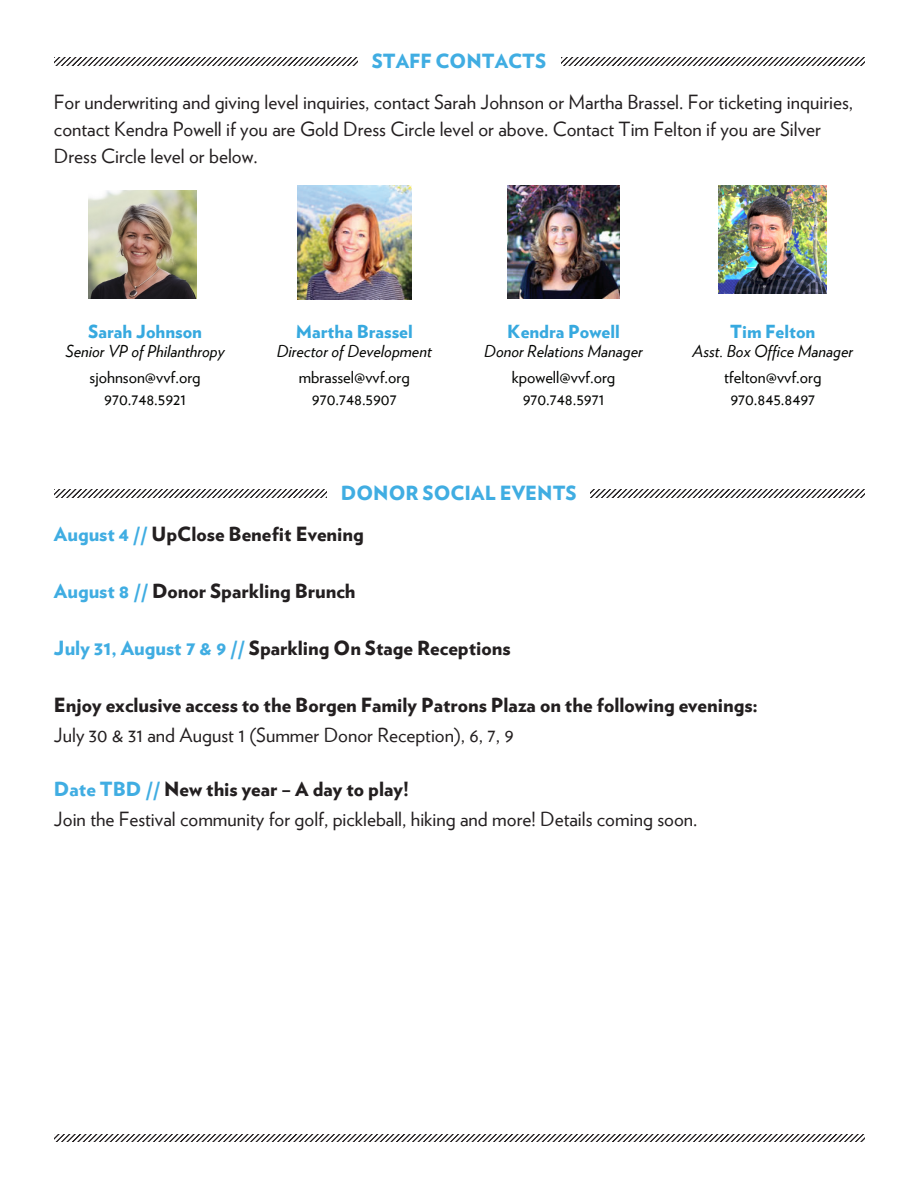
<style>
.page{position:relative;width:918px;height:1188px;background:#fff}
.page>*{position:absolute;margin:0;border:0;box-sizing:border-box;transform-origin:0 0}
.t1{font:19.5px/27px "Verlag";color:#231f20}
.t2{font:900 19.5px "Verlag";color:#231f20}
.t3{font:900 19.5px/40.5px "Verlag";color:#40ade2}
.t4{font:900 18px "Verlag";color:#37a9df}
.t5{font:16.5px/22.5px "Verlag";color:#040503;text-align:center}
.t6{font:italic 16.5px "Verlag";color:#040503}
.s1{color:#231f20}
.s2{color:#40ade2}
.s3{font-weight:900;color:#40ade2}
.s4{font-weight:900}
</style>
<div class="page">
<svg style="left:54px;top:1134px;width:810px;height:8px"></svg>
<svg style="left:54px;top:490px;width:810px;height:7px"></svg>
<div style="left:327px;top:483px;width:263px;height:21px;background:#fff"></div>
<svg style="left:54px;top:58px;width:810px;height:7px"></svg>
<div style="left:358px;top:51px;width:203px;height:21px;background:#fff"></div>
<img style="left:507px;top:186px;width:113px;height:112px">
<img style="left:298px;top:186px;width:113px;height:113px">
<img style="left:719px;top:186px;width:108px;height:108px">
<img style="left:89px;top:190px;width:108px;height:108px">
<p class="t3" style="left:372px;top:40px;width:176px">STAFF CONTACTS</p>
<p class="t1" style="left:54px;top:87px;width:801px">For underwriting and giving level inquiries, contact Sarah Johnson or Martha Brassel. For ticketing inquiries, contact Kendra Powell if you are Gold Dress Circle level or above. Contact Tim Felton if you are Silver<br>Dress Circle level or below.</p>
<p class="t4" style="left:88px;top:316px;width:115px">Sarah Johnson</p>
<p class="t6" style="left:66px;top:339px;width:161px">Senior VP of Philanthropy</p>
<p class="t5" style="left:90px;top:365px;width:113px">sjohnson@vvf.org<br>970.748.5921</p>
<p class="t4" style="left:296px;top:316px;width:118px">Martha Brassel</p>
<p class="t6" style="left:277px;top:339px;width:157px">Director of Development</p>
<p class="t5" style="left:299px;top:365px;width:113px">mbrassel@vvf.org<br>970.748.5907</p>
<p class="t4" style="left:507px;top:316px;width:114px">Kendra Powell</p>
<p class="t6" style="left:484px;top:339px;width:160px">Donor Relations Manager</p>
<p class="t5" style="left:512px;top:365px;width:105px">kpowell@vvf.org<br>970.748.5971</p>
<p class="t4" style="left:730px;top:316px;width:87px">Tim Felton</p>
<p class="t6" style="left:692px;top:339px;width:162px">Asst. Box Office Manager</p>
<p class="t5" style="left:724px;top:365px;width:99px">tfelton@vvf.org<br>970.845.8497</p>
<p class="t3" style="left:54px;top:472px;width:524px;text-indent:287px">DONOR SOCIAL EVENTS<br>August 4 // <span class="s1">UpClose Benefit Evening</span></p>
<p class="t2" style="left:54px;top:575px;width:303px"><span class="s2">August 8 //</span> Donor Sparkling Brunch</p>
<p class="t2" style="left:54px;top:632px;width:458px"><span class="s2">July 31, August 7 &amp; 9 //</span> Sparkling On Stage Receptions</p>
<p class="t2" style="left:54px;top:689px;width:705px">Enjoy exclusive access to the Borgen Family Patrons Plaza on the following evenings:</p>
<p class="t1" style="left:54px;top:720px;width:461px">July 30 &amp; 31 and August 1 (Summer Donor Reception), 6, 7, 9</p>
<p class="t1" style="left:54px;top:773px;width:645px;line-height:30px"><span class="s3">Date TBD //</span> <span class="s4">New this year – A day to play!<br></span>Join the Festival community for golf, pickleball, hiking and more! Details coming soon.</p>
</div>
